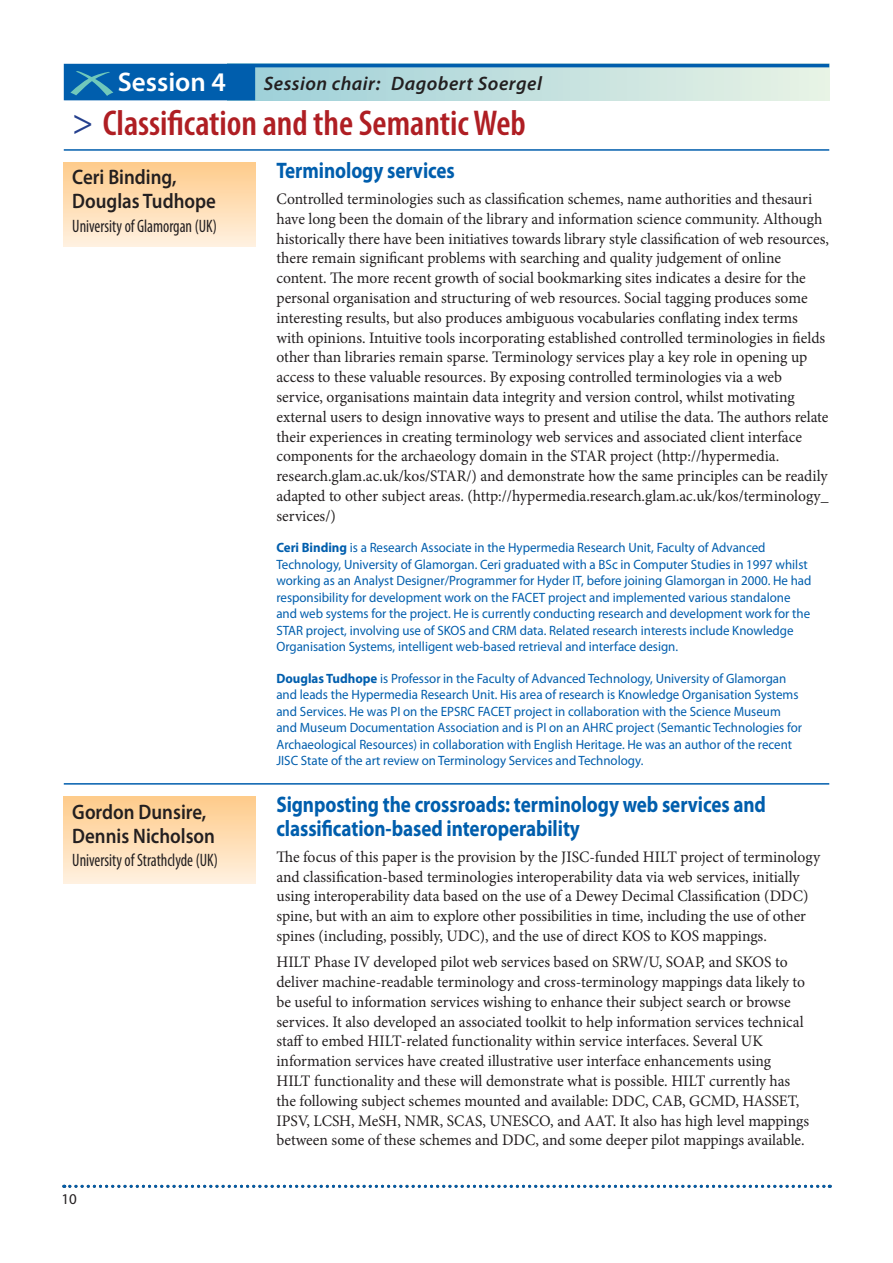
<style>
.page{position:relative;width:893px;height:1263px;background:#fff}
.page>*{position:absolute;margin:0;border:0;box-sizing:border-box;transform-origin:0 0}
.t1{font:600 condensed 36px "Myriad Pro";color:#af1e23}
.t2{font:600 27px "Myriad Pro";color:#fff}
.t3{font:700 22.5px/24px "Myriad Pro";letter-spacing:-.005em;color:#005ead;scale:.85 1}
.t4{font:600 21px/24px "Myriad Pro";color:#231f20;scale:.9 1}
.t5{font:italic 600 19.5px "Myriad Pro";letter-spacing:.025em;color:#231f20}
.t6{font:condensed 18px "Myriad Pro";color:#231f20;scale:.9 1}
.t7{font:16.05px/19.8px "Minion Pro";color:#231f20}
.t8{font:15px "Myriad Pro";color:#231f20}
.t9{font:13.5px/16.5px "Myriad Pro";color:#005ead;scale:.96 1}
.s1{font-weight:400;font-stretch:normal;color:#25408e}
.s2{font-weight:700}
</style>
<div class="page">
<svg style="left:64px;top:1185px;width:766px;height:3px"></svg>
<div style="left:64px;top:797px;width:191px;height:86px;background:linear-gradient(to bottom,#fecb8a,#fff0de)"></div>
<div style="left:64px;top:162px;width:191px;height:84px;background:linear-gradient(to bottom,#fecb8a,#fff0de)"></div>
<svg style="left:64px;top:64px;width:765px;height:36px;background:#85b8ce"></svg>
<hr style="left:64px;top:149px;width:765px;height:2px;background:#005ead">
<hr style="left:64px;top:783px;width:765px;height:2px;background:#005ead">
<h2 class="t2" style="left:118px;top:71px;width:110px">Session 4</h2>
<p class="t5" style="left:264px;top:76px;width:280px">Session chair: Dagobert Soergel</p>
<h1 class="t1" style="left:72px;top:111px;width:455px"><span class="s1">&gt;</span> Classification and the Semantic Web</h1>
<h3 class="t4" style="left:72px;top:167px;width:161px">Ceri Binding,<br>Douglas Tudhope</h3>
<p class="t6" style="left:72px;top:219px;width:162px">University of Glamorgan (UK)</p>
<h3 class="t4" style="left:72px;top:801px;width:160px">Gordon Dunsire,<br>Dennis Nicholson</h3>
<p class="t6" style="left:72px;top:854px;width:163px">University of Strathclyde (UK)</p>
<p class="t8" style="left:61px;top:1193px;width:17px">10</p>
<h3 class="t3" style="left:276px;top:160px;width:211px">Terminology services</h3>
<p class="t7" style="left:276px;top:190px;width:554px">Controlled terminologies such as classification schemes, name authorities and thesauri have long been the domain of the library and information science community. Although historically there have been initiatives towards library style classification of web resources, there remain significant problems with searching and quality judgement of online content. The more recent growth of social bookmarking sites indicates a desire for the personal organisation and structuring of web resources. Social tagging produces some interesting results, but also produces ambiguous vocabularies conflating index terms with opinions. Intuitive tools incorporating established controlled terminologies in fields other than libraries remain sparse. Terminology services play a key role in opening up access to these valuable resources. By exposing controlled terminologies via a web service, organisations maintain data integrity and version control, whilst motivating external users to design innovative ways to present and utilise the data. The authors relate their experiences in creating termino lo gy web services and associated client interface components for the archaeology domain in the STAR project (http://hypermedia. research.glam.ac.uk/kos/STAR/) and demonstrate how the same principles can be readily adapted to other subject areas. (http://hypermedia.research.glam.ac.uk/kos/terminology_ services/)</p>
<p class="t9" style="left:276px;top:540px;width:559px"><span class="s2">Ceri Binding</span> is a Research Associate in the Hypermedia Research Unit, Faculty of Advanced Technology, University of Glamorgan. Ceri graduated with a BSc in Computer Studies in 1997 whilst working as an Analyst Designer/Programmer for Hyder IT, before joining Glamorgan in 2000. He had responsibility for development work on the FACET project and implemented various standalone and web systems for the project. He is currently conducting research and development work for the STAR project, involving use of SKOS and CRM data. Related research interests include Knowledge Organisation Systems, intelligent web-based retrieval and interface design.</p>
<p class="t9" style="left:276px;top:671px;width:549px"><span class="s2">Douglas Tudhope</span> is Professor in the Faculty of Advanced Technology, University of Glamorgan and leads the Hypermedia Research Unit. His area of research is Knowledge Organisation Systems and Services. He was PI on the EPSRC FACET project in collaboration with the Science Museum and Museum Documentation Association and is PI on an AHRC project (Semantic Technologies for Archaeological Resources) in collaboration with English Heritage. He was an author of the recent JISC State of the art review on Terminology Services and Technology.</p>
<h3 class="t3" style="left:276px;top:794px;width:577px">Signposting the crossroads: terminology web services and classification-based interoperability</h3>
<p class="t7" style="left:276px;top:848px;width:545px">The focus of this paper is the provision by the JISC-funded HILT project of terminology and classification-based terminologies interoperability data via web services, initially using interoperability data based on the use of a Dewey Decimal Classification (DDC) spine, but with an aim to explore other possibilities in time, including the use of other spines (including, possibly, UDC), and the use of direct KOS to KOS mappings.</p>
<p class="t7" style="left:276px;top:953px;width:534px">HILT Phase IV developed pilot web services based on SRW/U, SOAP, and SKOS to deliver machine-readable terminology and cross-terminology mappings data likely to be useful to information services wishing to enhance their subject search or browse services. It also developed an associated toolkit to help information services technical staff to embed HILT-related functionality within service interfaces. Several UK information services have created illustrative user interface enhancements using HILT functionality and these will demonstrate what is possible. HILT currently has the following subject schemes mounted and available: DDC, CAB, GCMD, HASSET, IPSV, LCSH, MeSH, NMR, SCAS, UNESCO, and AAT. It also has high level mappings between some of these schemes and DDC, and some deeper pilot mappings available.</p>
</div>
